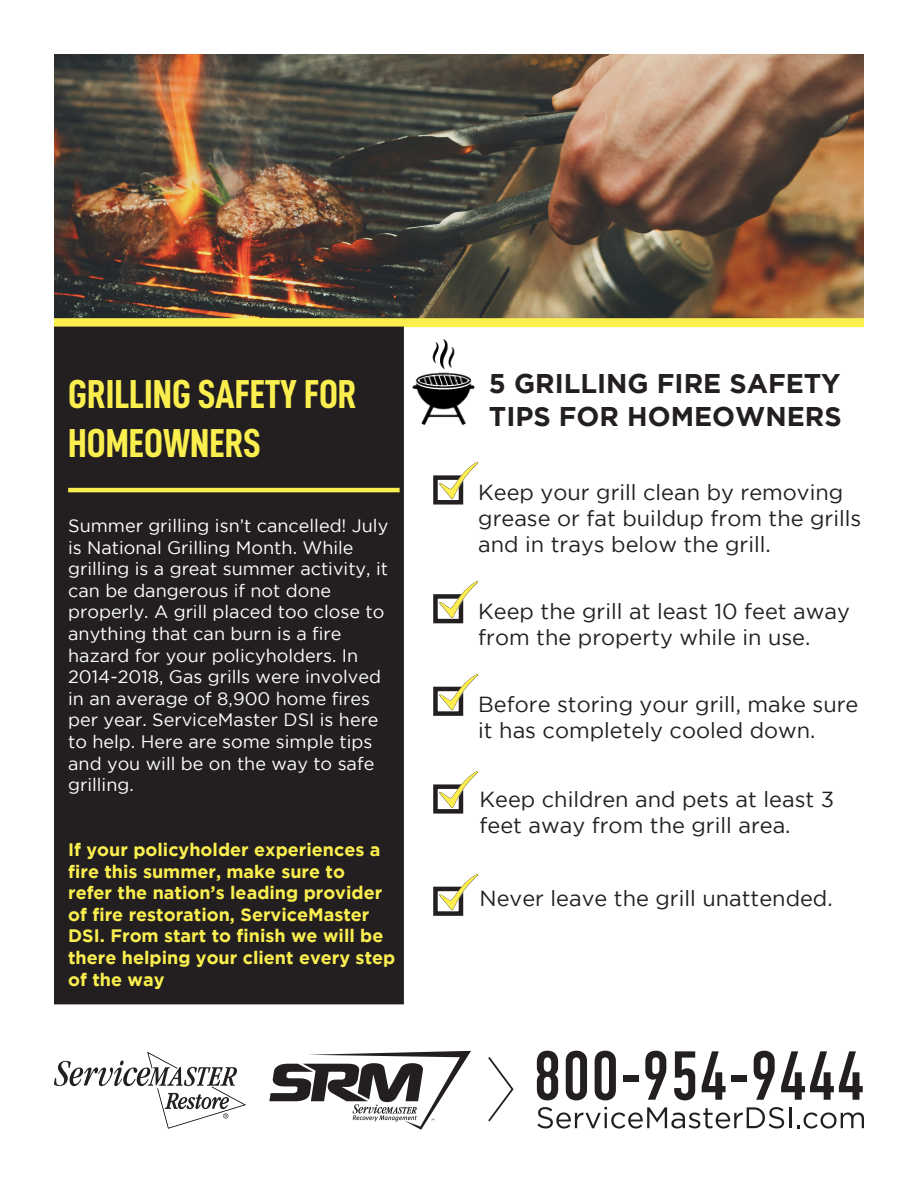
<style>
.page{position:relative;width:918px;height:1188px;background:#fff}
.page>*{position:absolute;margin:0;border:0;box-sizing:border-box;transform-origin:0 0}
.t1{font:40.5px/48.6px "D DIN Condensed Bold";color:#fbef4f}
.t2{font:700 27px/32.4px "Gotham";color:#231f20}
.t3{font:21.75px/26.1px "Gotham";color:#231f20}
.t4{font:18px/21.6px "Gotham";color:#fff}
.t5{font:700 18px/21.6px "Gotham";color:#fbef4f}
</style>
<div class="page">
<img style="left:54px;top:54px;width:810px;height:264px">
<div style="left:54px;top:318px;width:810px;height:9px;background:#fbef4f"></div>
<div style="left:55px;top:327px;width:348px;height:677px;background:#231f20"></div>
<div style="left:54px;top:327px;width:350px;height:677px;border:2px solid #231f20"></div>
<hr style="left:68px;top:488px;width:332px;height:4px;background:#fbef4f">
<img style="left:401px;top:339px;width:74px;height:90px">
<div style="left:433px;top:475px;width:30px;height:30px;border:4px solid #231f20"></div>
<img style="left:433px;top:462px;width:46px;height:37px">
<svg style="left:54px;top:1052px;width:192px;height:77px"></svg>
<svg style="left:269px;top:1051px;width:202px;height:79px"></svg>
<svg style="left:488px;top:1057px;width:26px;height:64px"></svg>
<svg style="left:536px;top:1051px;width:23px;height:49px"></svg>
<svg style="left:566px;top:1051px;width:21px;height:49px"></svg>
<svg style="left:595px;top:1051px;width:21px;height:49px"></svg>
<div style="left:623px;top:1075px;width:15px;height:7px;background:#231f20"></div>
<svg style="left:645px;top:1051px;width:21px;height:49px"></svg>
<svg style="left:674px;top:1051px;width:21px;height:49px"></svg>
<svg style="left:702px;top:1051px;width:24px;height:49px"></svg>
<div style="left:731px;top:1075px;width:16px;height:7px;background:#231f20"></div>
<svg style="left:754px;top:1051px;width:21px;height:49px"></svg>
<svg style="left:781px;top:1051px;width:82px;height:49px"></svg>
<svg style="left:537px;top:1107px;width:247px;height:22px"></svg>
<hr style="left:789px;top:1107px;width:3px;height:21px;background:#231f20">
<svg style="left:797px;top:1112px;width:67px;height:17px"></svg>
<div style="left:433px;top:594px;width:30px;height:29px;border:4px solid #231f20"></div>
<img style="left:433px;top:581px;width:46px;height:37px">
<div style="left:433px;top:687px;width:30px;height:29px;border:4px solid #231f20"></div>
<img style="left:433px;top:674px;width:46px;height:37px">
<div style="left:433px;top:784px;width:30px;height:30px;border:4px solid #231f20"></div>
<img style="left:433px;top:771px;width:46px;height:37px">
<div style="left:433px;top:887px;width:30px;height:29px;border:4px solid #231f20"></div>
<img style="left:433px;top:874px;width:46px;height:37px">
<p class="t1" style="left:68px;top:369px;width:290px">GRILLING SAFETY FOR<br>HOMEOWNERS</p>
<p class="t4" style="left:68px;top:515px;width:322px">Summer grilling isn’t cancelled! July is National Grilling Month. While</p>
<p class="t4" style="left:68px;top:558px;width:321px">grilling is a great summer activity, it can be dangerous if not done</p>
<p class="t4" style="left:68px;top:601px;width:318px">properly. A grill placed too close to anything that can burn is a fire</p>
<p class="t4" style="left:68px;top:644px;width:314px">hazard for your policyholders. In<br>2014-2018, Gas grills were involved in an average of 8,900 home fires per year. ServiceMaster DSI is here to help. Here are some simple tips and you will be on the way to safe grilling.</p>
<p class="t5" style="left:68px;top:838px;width:314px">If your policyholder experiences a fire this summer, make sure to</p>
<p class="t5" style="left:68px;top:882px;width:329px">refer the nation’s leading provider of fire restoration, ServiceMaster<br>DSI. From start to finish we will be there helping your client every step of the way</p>
<p class="t2" style="left:489px;top:367px;width:354px">5 GRILLING FIRE SAFETY<br>TIPS FOR HOMEOWNERS</p>
<p class="t3" style="left:478px;top:479px;width:385px">Keep your grill clean by removing grease or fat buildup from the grills and in trays below the grill.</p>
<p class="t3" style="left:478px;top:598px;width:373px">Keep the grill at least 10 feet away from the property while in use.</p>
<p class="t3" style="left:478px;top:691px;width:382px">Before storing your grill, make sure</p>
<p class="t3" style="left:478px;top:717px;width:339px">it has completely cooled down.</p>
<p class="t3" style="left:480px;top:786px;width:356px">Keep children and pets at least 3 feet away from the grill area.</p>
<p class="t3" style="left:480px;top:885px;width:355px">Never leave the grill unattended.</p>
</div>
